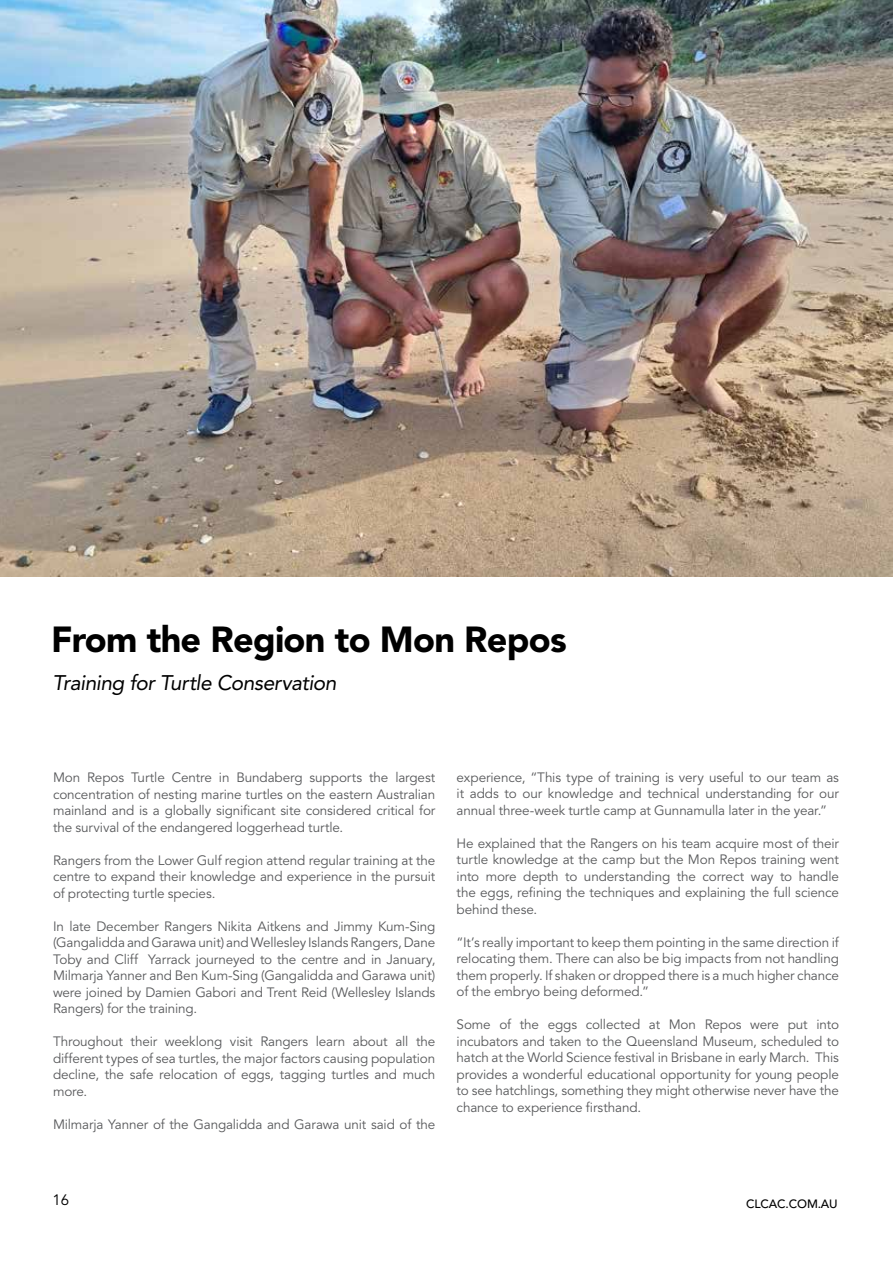
<style>
.page{position:relative;width:893px;height:1263px;background:#fff}
.page>*{position:absolute;margin:0;border:0;box-sizing:border-box;transform-origin:0 0}
.t1{font:900 36px "Avenir LT Pro";letter-spacing:-.02em;color:#000}
.t2{font:italic 21px "Avenir LT Pro";letter-spacing:-.025em;color:#000}
.t3{font:15px "Avenir LT Pro";color:#000}
.t4{font:13.5px/16.5px "Avenir LT Pro";letter-spacing:-.01em;color:#58595b;text-align:justify}
.t5{font:500 12px "Avenir LT Pro";letter-spacing:-.01em;color:#000}
</style>
<div class="page">
<img style="left:0;top:0;width:893px;height:577px">
<h1 class="t1" style="left:51px;top:618px;width:517px">From the Region to Mon Repos</h1>
<h2 class="t2" style="left:53px;top:670px;width:285px">Training for Turtle Conservation</h2>
<p class="t4" style="left:53px;top:769px;width:384px">Mon Repos Turtle Centre in Bundaberg supports the largest concentration of nesting marine turtles on the eastern Australian mainland and is a globally significant site considered critical for the survival of the endangered loggerhead turtle.</p>
<p class="t4" style="left:53px;top:852px;width:384px">Rangers from the Lower Gulf region attend regular training at the centre to expand their knowledge and experience in the pursuit of protecting turtle species.</p>
<p class="t4" style="left:53px;top:918px;width:384px">In late December Rangers Nikita Aitkens and Jimmy Kum-Sing (Gangalidda and Garawa unit) and Wellesley Islands Rangers, Dane Toby and Cliff Yarrack journeyed to the centre and in January, Milmarja Yanner and Ben Kum-Sing (Gangalidda and Garawa unit) were joined by Damien Gabori and Trent Reid (Wellesley Islands Rangers) for the training.</p>
<p class="t4" style="left:53px;top:1033px;width:384px">Throughout their weeklong visit Rangers learn about all the different types of sea turtles, the major factors causing population decline, the safe relocation of eggs, tagging turtles and much more.</p>
<p class="t4" style="left:53px;top:1116px;width:384px">Milmarja Yanner of the Gangalidda and Garawa unit said of the</p>
<p class="t4" style="left:457px;top:769px;width:384px">experience, “This type of training is very useful to our team as it adds to our knowledge and technical understanding for our annual three-week turtle camp at Gunnamulla later in the year.”</p>
<p class="t4" style="left:457px;top:835px;width:384px">He explained that the Rangers on his team acquire most of their turtle knowledge at the camp but the Mon Repos training went into more depth to understanding the correct way to handle the eggs, refining the techniques and explaining the full science behind these.</p>
<p class="t4" style="left:457px;top:934px;width:384px">“It’s really important to keep them pointing in the same direction if relocating them. There can also be big impacts from not handling them properly. If shaken or dropped there is a much higher chance of the embryo being deformed.”</p>
<p class="t4" style="left:457px;top:1017px;width:384px">Some of the eggs collected at Mon Repos were put into incubators and taken to the Queensland Museum, scheduled to hatch at the World Science festival in Brisbane in early March. This provides a wonderful educational opportunity for young people to see hatchlings, something they might otherwise never have the chance to experience firsthand.</p>
<p class="t3" style="left:52px;top:1191px;width:18px">16</p>
<p class="t5" style="left:746px;top:1197px;width:93px">CLCAC.COM.AU</p>
</div>
